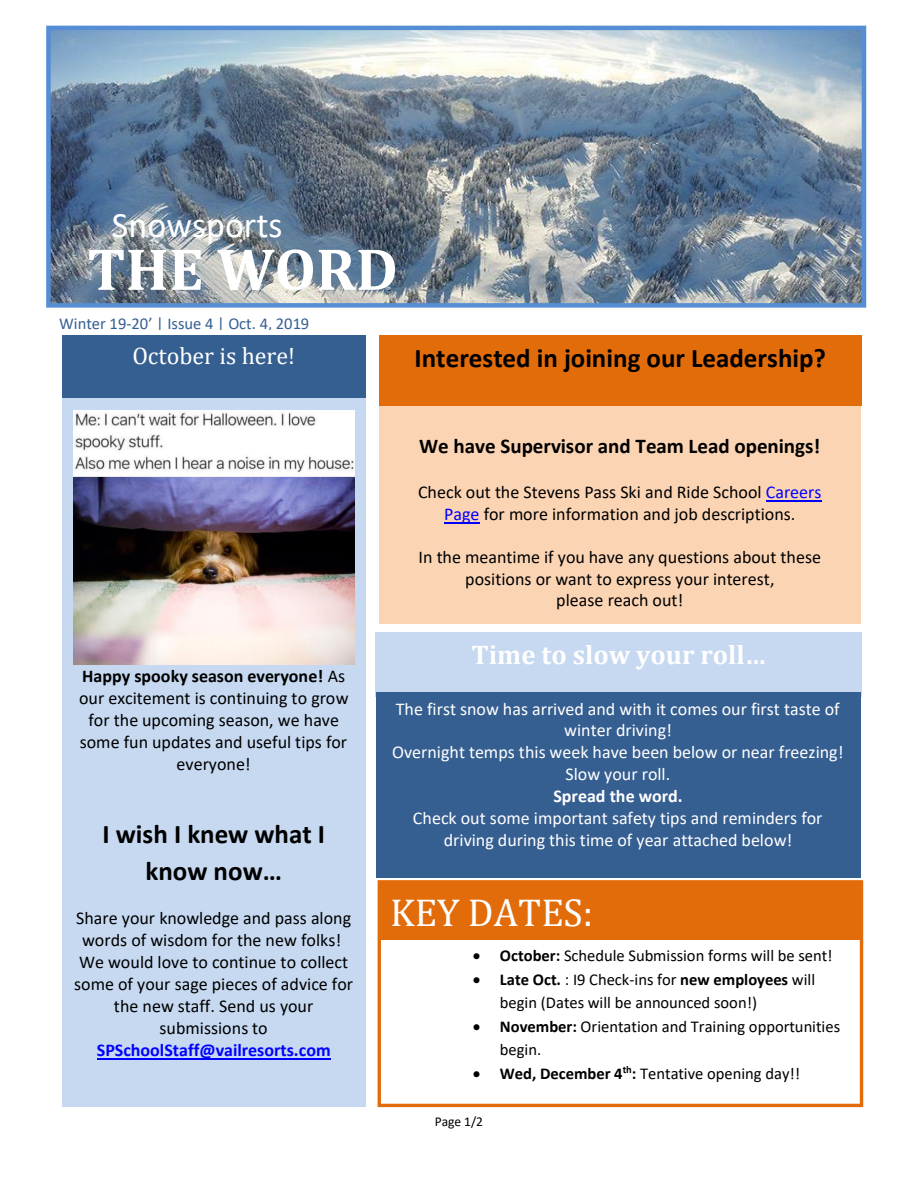
<style>
.page{position:relative;width:918px;height:1188px;background:#fff}
.page>*{position:absolute;margin:0;border:0;box-sizing:border-box;transform-origin:0 0}
.t1{font:700 60px "Cambria";color:#fff}
.t2{font:39px "Cambria";color:#fff}
.t3{font:36px "Calibri";color:#fff}
.t4{font:700 27px/37.8px "Calibri";color:#000;text-align:center}
.t5{font:700 27px "Cambria";color:#fff}
.t6{font:24px "Cambria";color:#fff}
.t7{font:700 21px "Calibri";color:#000}
.t8{font:18px/22px "Calibri";color:#000;text-align:center}
.t9{font:18px/21.9px "Calibri";color:#fff;text-align:center}
.t10{font:700 18px "Calibri";color:#fff}
.t11{font:16.5px/23.1px "Calibri";color:#000}
.t12{font:16.5px "Calibri";color:#365f91}
.t13{font:13.5px "Calibri";color:#000}
.s1{font-weight:700}
.s2{font-weight:700;color:#00f}
.s3{color:#00f}
</style>
<div class="page">
<img style="left:51px;top:31px;width:810px;height:272px">
<div style="left:46px;top:26px;width:820px;height:282px;border:4px solid #558ed5"></div>
<div style="left:62px;top:335px;width:303px;height:771px;background:#c6d9f1"></div>
<img style="left:73px;top:411px;width:281px;height:253px">
<hr style="left:97px;top:1058px;width:234px;height:2px;background:#00f">
<div style="left:378px;top:880px;width:485px;height:227px;border:3px solid #e36c0a"></div>
<div style="left:62px;top:335px;width:303px;height:62px;background:#365f91"></div>
<div style="left:379px;top:335px;width:483px;height:71px;background:#e36c0a"></div>
<div style="left:379px;top:883px;width:483px;height:56px;background:#e36c0a"></div>
<div style="left:376px;top:632px;width:486px;height:65px;background:#c6d9f1"></div>
<div style="left:379px;top:406px;width:481px;height:217px;background:#fbd4b4"></div>
<hr style="left:766px;top:500px;width:56px;height:1px;background:#00f">
<hr style="left:444px;top:522px;width:36px;height:1px;background:#00f">
<div style="left:376px;top:692px;width:484px;height:185px;background:#365f91"></div>
<p class="t3" style="left:112px;top:210px;width:172px">Snowsports</p>
<p class="t1" style="left:87px;top:233px;width:312px">THE WORD</p>
<p class="t12" style="left:59px;top:317px;width:252px">Winter 19-20’ | Issue 4 | Oct. 4, 2019</p>
<p class="t6" style="left:132px;top:341px;width:164px">October is here!</p>
<p class="t4" style="left:415px;top:341px;width:413px">Interested in joining our Leadership?</p>
<p class="t8" style="left:79px;top:666px;width:271px"><span class="s1">Happy spooky season everyone!</span> As our excitement is continuing to grow for the upcoming season, we have some fun updates and useful tips for everyone!</p>
<p class="t4" style="left:102px;top:817px;width:224px">I wish I knew what I know now…</p>
<p class="t8" style="left:74px;top:909px;width:281px">Share your knowledge and pass along words of wisdom for the new folks!<br>We would love to continue to collect some of your sage pieces of advice for the new staff. Send us your submissions to<br><span class="s2">SPSchoolStaff@vailresorts.com</span></p>
<p class="t7" style="left:419px;top:438px;width:403px">We have Supervisor and Team Lead openings!</p>
<p class="t8" style="left:418px;top:483px;width:405px">Check out the Stevens Pass Ski and Ride School <span class="s3">Careers<br>Page</span> for more information and job descriptions.</p>
<p class="t8" style="left:419px;top:547px;width:404px">In the meantime if you have any questions about these positions or want to express your interest,</p>
<p class="t8" style="left:556px;top:591px;width:129px">please reach out!</p>
<p class="t5" style="left:471px;top:638px;width:296px">Time to slow your roll…</p>
<p class="t9" style="left:396px;top:699px;width:446px">The first snow has arrived and with it comes our first taste of winter driving!</p>
<p class="t9" style="left:392px;top:743px;width:453px">Overnight temps this week have been below or near freezing!</p>
<p class="t9" style="left:565px;top:765px;width:106px">Slow your roll.</p>
<p class="t10" style="left:553px;top:789px;width:131px">Spread the word.</p>
<p class="t9" style="left:413px;top:809px;width:411px">Check out some important safety tips and reminders for driving during this time of year attached below!</p>
<p class="t2" style="left:390px;top:888px;width:205px">KEY DATES:</p>
<p class="t11" style="left:473px;top:945px;width:361px">• <span class="s1">October:</span> Schedule Submission forms will be sent!</p>
<p class="t11" style="left:500px;top:969px;width:317px;text-indent:-27px">• <span class="s1">Late Oct.</span> : I9 Check-ins for <span class="s1">new employees</span> will begin (Dates will be announced soon!)</p>
<p class="t11" style="left:500px;top:1016px;width:342px;text-indent:-27px">• <span class="s1">November:</span> Orientation and Training opportunities begin.</p>
<p class="t11" style="left:473px;top:1063px;width:329px">• <span class="s1">Wed, December 4</span><sup>th</sup><span class="s1">:</span> Tentative opening day!!</p>
<p class="t13" style="left:435px;top:1116px;width:50px">Page 1/2</p>
</div>
